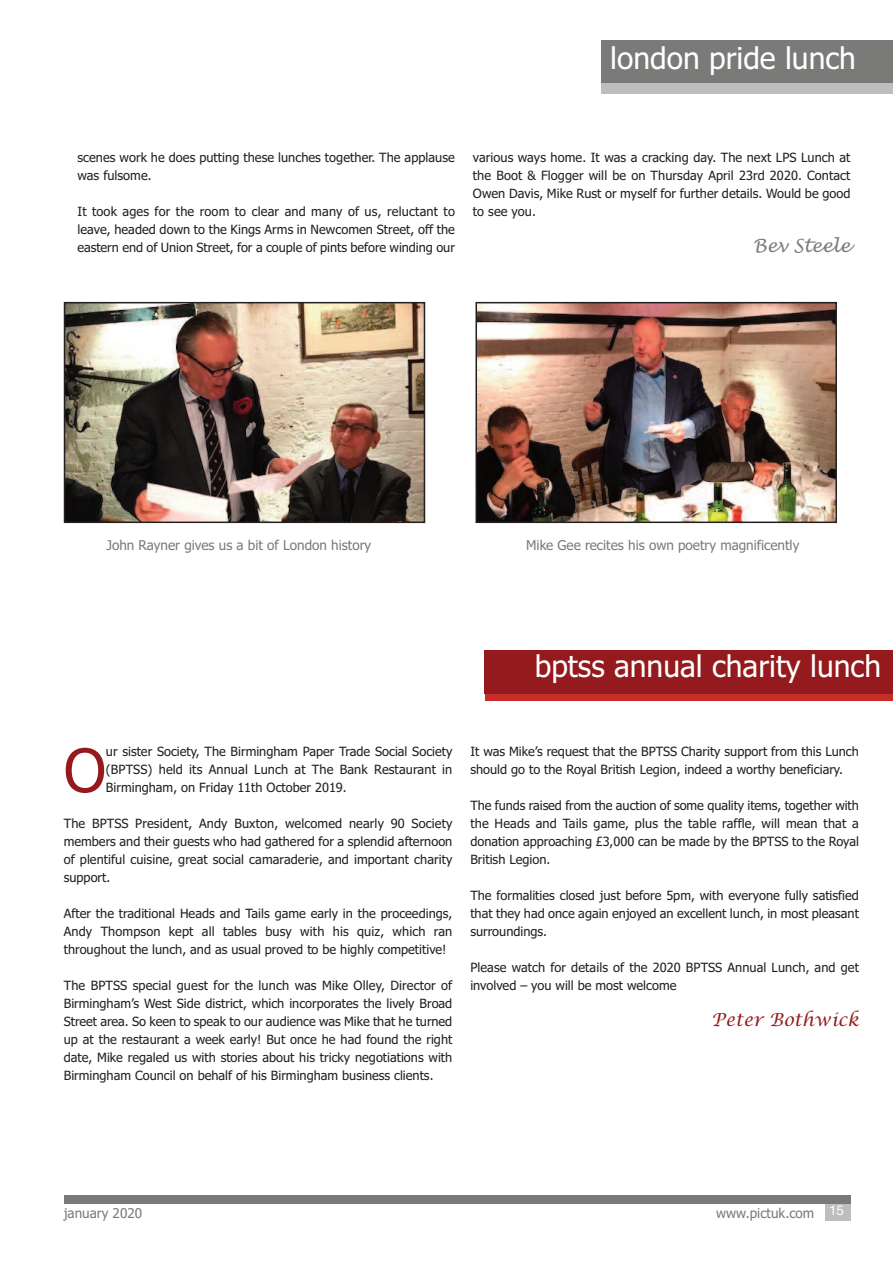
<style>
.page{position:relative;width:893px;height:1263px;background:#fff}
.page>*{position:absolute;margin:0;border:0;box-sizing:border-box;transform-origin:0 0}
.t1{font:59.85px "Tahoma";color:#951a1d}
.t2{font:30px "Tahoma";color:#fff}
.t3{font:italic 18px "Lucida Calligraphy";color:#951a1d}
.t4{font:italic 18px "Lucida Handwriting";color:#7a7b79}
.t5{font:13.5px "Tahoma";color:#7a7b79}
.t6{font:12.75px/18px "Tahoma";color:#231f20;text-align:justify}
</style>
<div class="page">
<div style="left:825px;top:1195px;width:25px;height:25px;background:#bfbebe"></div>
<div style="left:64px;top:1195px;width:786px;height:8px;background:#7a7b79"></div>
<div style="left:601px;top:48px;width:292px;height:46px;background:#bfbebe"></div>
<div style="left:601px;top:40px;width:292px;height:43px;background:#7a7b79"></div>
<img style="left:67px;top:305px;width:355px;height:215px">
<div style="left:64px;top:302px;width:361px;height:221px;border:2px solid #231f20"></div>
<img style="left:478px;top:305px;width:356px;height:215px">
<div style="left:475px;top:302px;width:362px;height:221px;border:2px solid #231f20"></div>
<div style="left:485px;top:652px;width:408px;height:48px;background:#c82c26"></div>
<div style="left:485px;top:650px;width:408px;height:44px;background:#951a1d"></div>
<h2 class="t2" style="left:610px;top:41px;width:247px">london pride lunch</h2>
<p class="t6" style="left:77px;top:149px;width:379px">scenes work he does putting these lunches together. The applause was fulsome.</p>
<p class="t6" style="left:77px;top:203px;width:379px">It took ages for the room to clear and many of us, reluctant to leave, headed down to the Kings Arms in Newcomen Street, off the eastern end of Union Street, for a couple of pints before winding our</p>
<p class="t6" style="left:473px;top:149px;width:379px">various ways home. It was a cracking day. The next LPS Lunch at the Boot &amp; Flogger will be on Thursday April 23rd 2020. Contact Owen Davis, Mike Rust or myself for further details. Would be good to see you.</p>
<h3 class="t4" style="left:753px;top:235px;width:99px">Bev Steele</h3>
<p class="t5" style="left:106px;top:538px;width:266px">John Rayner gives us a bit of London history</p>
<p class="t5" style="left:526px;top:538px;width:275px">Mike Gee recites his own poetry magnificently</p>
<h2 class="t2" style="left:535px;top:649px;width:348px">bptss annual charity lunch</h2>
<h1 class="t1" style="left:64px;top:736px;width:44px">O</h1>
<p class="t6" style="left:106px;top:743px;width:348px">ur sister Society, The Birmingham Paper Trade Social Society (BPTSS) held its Annual Lunch at The Bank Restaurant in Birmingham, on Friday 11th October 2019.</p>
<p class="t6" style="left:64px;top:815px;width:390px">The BPTSS President, Andy Buxton, welcomed nearly 90 Society members and their guests who had gathered for a splendid afternoon of plentiful cuisine, great social camaraderie, and important charity support.</p>
<p class="t6" style="left:64px;top:905px;width:390px">After the traditional Heads and Tails game early in the proceedings, Andy Thompson kept all tables busy with his quiz, which ran throughout the lunch, and as usual proved to be highly competitive!</p>
<p class="t6" style="left:64px;top:977px;width:390px">The BPTSS special guest for the lunch was Mike Olley, Director of Birmingham’s West Side district, which incorporates the lively Broad Street area. So keen to speak to our audience was Mike that he turned up at the restaurant a week early! But once he had found the right date, Mike regaled us with stories about his tricky negotiations with Birmingham Council on behalf of his Birmingham business clients.</p>
<p class="t6" style="left:470px;top:743px;width:390px">It was Mike’s request that the BPTSS Charity support from this Lunch should go to the Royal British Legion, indeed a worthy beneficiary.</p>
<p class="t6" style="left:470px;top:797px;width:390px">The funds raised from the auction of some quality items, together with the Heads and Tails game, plus the table raffle, will mean that a donation approaching £3,000 can be made by the BPTSS to the Royal British Legion.</p>
<p class="t6" style="left:470px;top:887px;width:390px">The formalities closed just before 5pm, with everyone fully satisfied that they had once again enjoyed an excellent lunch, in most pleasant surroundings.</p>
<p class="t6" style="left:470px;top:959px;width:390px">Please watch for details of the 2020 BPTSS Annual Lunch, and get involved – you will be most welcome</p>
<h3 class="t3" style="left:712px;top:1009px;width:149px">Peter Bothwick</h3>
<p class="t5" style="left:64px;top:1205px;width:80px">january 2020</p>
<p class="t5" style="left:716px;top:1205px;width:129px">www.pictuk.com <sup>15</sup></p>
</div>
